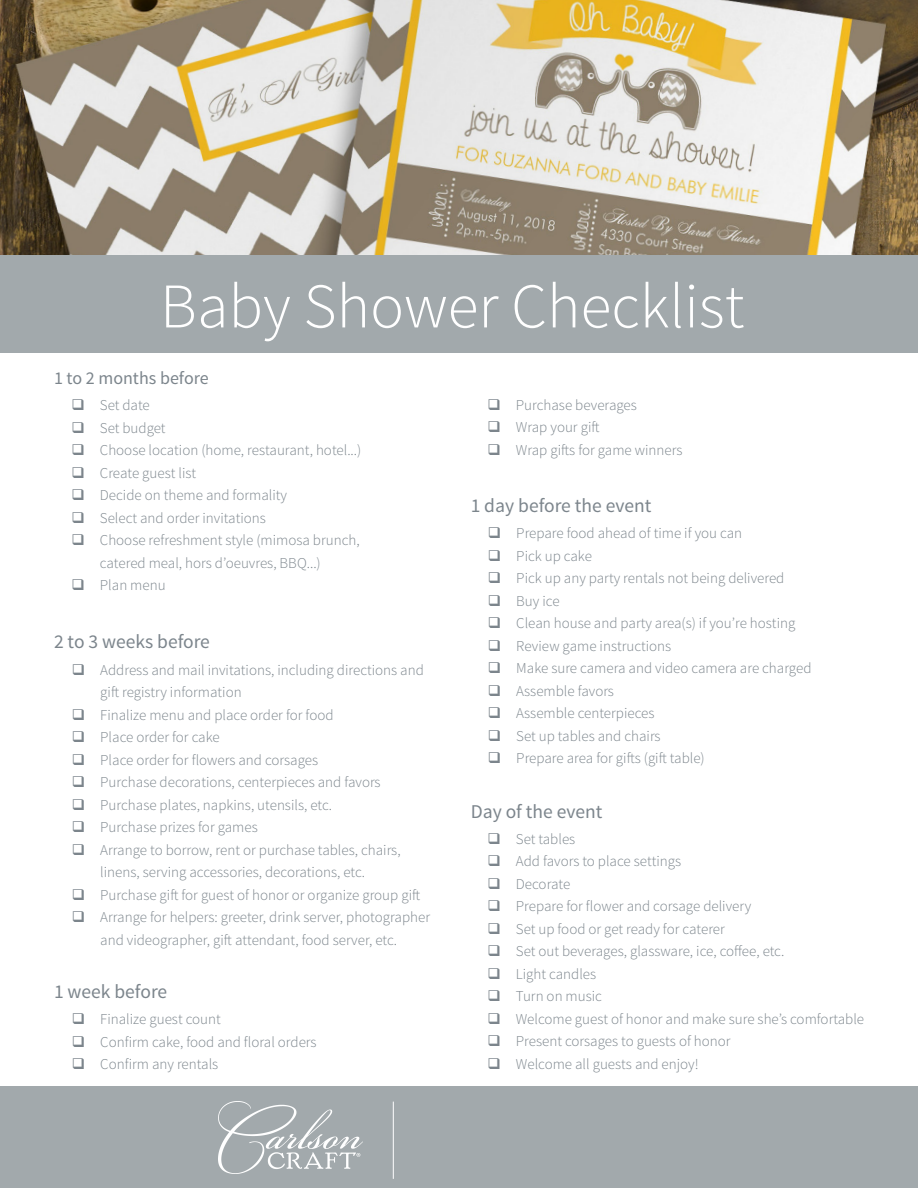
<style>
.page{position:relative;width:918px;height:1188px;background:#fff}
.page>*{position:absolute;margin:0;border:0;box-sizing:border-box;transform-origin:0 0}
.t1{font:300 63.6px "Source Sans Pro";color:#fff}
.t2{font:19.5px "Source Sans Pro";color:#7c858c}
.t3{font:18px "Source Sans Pro";color:#7c858c}
.t4{font:300 15px/22.5px "Source Sans Pro";color:#7c858c}
</style>
<div class="page">
<img style="left:0;top:0;width:918px;height:255px">
<div style="left:0;top:255px;width:918px;height:98px;background:#a2a9ac"></div>
<div style="left:0;top:1086px;width:918px;height:102px;background:#a2a9ac"></div>
<hr style="left:393px;top:1102px;width:1px;height:77px;background:#fff">
<img style="left:219px;top:1101px;width:143px;height:73px">
<p class="t1" style="left:160px;top:268px;width:586px">Baby Shower Checklist</p>
<p class="t3" style="left:54px;top:367px;width:156px">1 to 2 months before</p>
<p class="t4" style="left:72px;top:394px;width:80px">❑ Set date</p>
<p class="t4" style="left:72px;top:416px;width:96px">❑ Set budget</p>
<p class="t4" style="left:72px;top:439px;width:291px">❑ Choose location (home, restaurant, hotel...)</p>
<p class="t4" style="left:72px;top:461px;width:126px">❑ Create guest list</p>
<p class="t4" style="left:72px;top:484px;width:217px">❑ Decide on theme and formality</p>
<p class="t4" style="left:72px;top:506px;width:196px">❑ Select and order invitations</p>
<p class="t4" style="left:100px;top:529px;width:261px;text-indent:-28px">❑ Choose refreshment style (mimosa brunch, catered meal, hors d’oeuvres, BBQ...)</p>
<p class="t4" style="left:72px;top:574px;width:96px">❑ Plan menu</p>
<p class="t2" style="left:54px;top:630px;width:157px">2 to 3 weeks before</p>
<p class="t4" style="left:100px;top:658px;width:325px;text-indent:-28px">❑ Address and mail invitations, including directions and gift registry information</p>
<p class="t4" style="left:72px;top:703px;width:263px">❑ Finalize menu and place order for food</p>
<p class="t4" style="left:72px;top:726px;width:149px">❑ Place order for cake</p>
<p class="t4" style="left:72px;top:748px;width:248px">❑ Place order for flowers and corsages</p>
<p class="t4" style="left:72px;top:771px;width:310px">❑ Purchase decorations, centerpieces and favors</p>
<p class="t4" style="left:72px;top:793px;width:262px">❑ Purchase plates, napkins, utensils, etc.</p>
<p class="t4" style="left:72px;top:816px;width:187px">❑ Purchase prizes for games</p>
<p class="t4" style="left:72px;top:838px;width:330px;text-align:center">❑ Arrange to borrow, rent or purchase tables, chairs, linens, serving accessories, decorations, etc.</p>
<p class="t4" style="left:72px;top:883px;width:350px">❑ Purchase gift for guest of honor or organize group gift</p>
<p class="t4" style="left:72px;top:906px;width:360px;text-align:center">❑ Arrange for helpers: greeter, drink server, photographer and videographer, gift attendant, food server, etc.</p>
<p class="t2" style="left:54px;top:979px;width:115px">1 week before</p>
<p class="t4" style="left:72px;top:1008px;width:150px">❑ Finalize guest count</p>
<p class="t4" style="left:72px;top:1031px;width:246px">❑ Confirm cake, food and floral orders</p>
<p class="t4" style="left:72px;top:1053px;width:148px">❑ Confirm any rentals</p>
<p class="t4" style="left:488px;top:394px;width:151px">❑ Purchase beverages</p>
<p class="t4" style="left:488px;top:416px;width:114px">❑ Wrap your gift</p>
<p class="t4" style="left:488px;top:439px;width:196px">❑ Wrap gifts for game winners</p>
<p class="t2" style="left:471px;top:493px;width:182px">1 day before the event</p>
<p class="t4" style="left:488px;top:522px;width:256px">❑ Prepare food ahead of time if you can</p>
<p class="t4" style="left:488px;top:544px;width:106px">❑ Pick up cake</p>
<p class="t4" style="left:488px;top:567px;width:298px">❑ Pick up any party rentals not being delivered</p>
<p class="t4" style="left:488px;top:589px;width:73px">❑ Buy ice</p>
<p class="t4" style="left:488px;top:612px;width:309px">❑ Clean house and party area(s) if you’re hosting</p>
<p class="t4" style="left:488px;top:634px;width:185px">❑ Review game instructions</p>
<p class="t4" style="left:488px;top:657px;width:325px">❑ Make sure camera and video camera are charged</p>
<p class="t4" style="left:488px;top:679px;width:128px">❑ Assemble favors</p>
<p class="t4" style="left:488px;top:702px;width:168px">❑ Assemble centerpieces</p>
<p class="t4" style="left:488px;top:724px;width:174px">❑ Set up tables and chairs</p>
<p class="t4" style="left:488px;top:747px;width:218px">❑ Prepare area for gifts (gift table)</p>
<p class="t2" style="left:471px;top:799px;width:133px">Day of the event</p>
<p class="t4" style="left:488px;top:828px;width:89px">❑ Set tables</p>
<p class="t4" style="left:488px;top:850px;width:195px">❑ Add favors to place settings</p>
<p class="t4" style="left:488px;top:873px;width:84px">❑ Decorate</p>
<p class="t4" style="left:488px;top:895px;width:265px">❑ Prepare for flower and corsage delivery</p>
<p class="t4" style="left:488px;top:918px;width:239px">❑ Set up food or get ready for caterer</p>
<p class="t4" style="left:488px;top:940px;width:298px">❑ Set out beverages, glassware, ice, coffee, etc.</p>
<p class="t4" style="left:488px;top:963px;width:110px">❑ Light candles</p>
<p class="t4" style="left:488px;top:985px;width:116px">❑ Turn on music</p>
<p class="t4" style="left:488px;top:1008px;width:378px">❑ Welcome guest of honor and make sure she’s comfortable</p>
<p class="t4" style="left:488px;top:1030px;width:245px">❑ Present corsages to guests of honor</p>
<p class="t4" style="left:488px;top:1053px;width:213px">❑ Welcome all guests and enjoy!</p>
</div>
